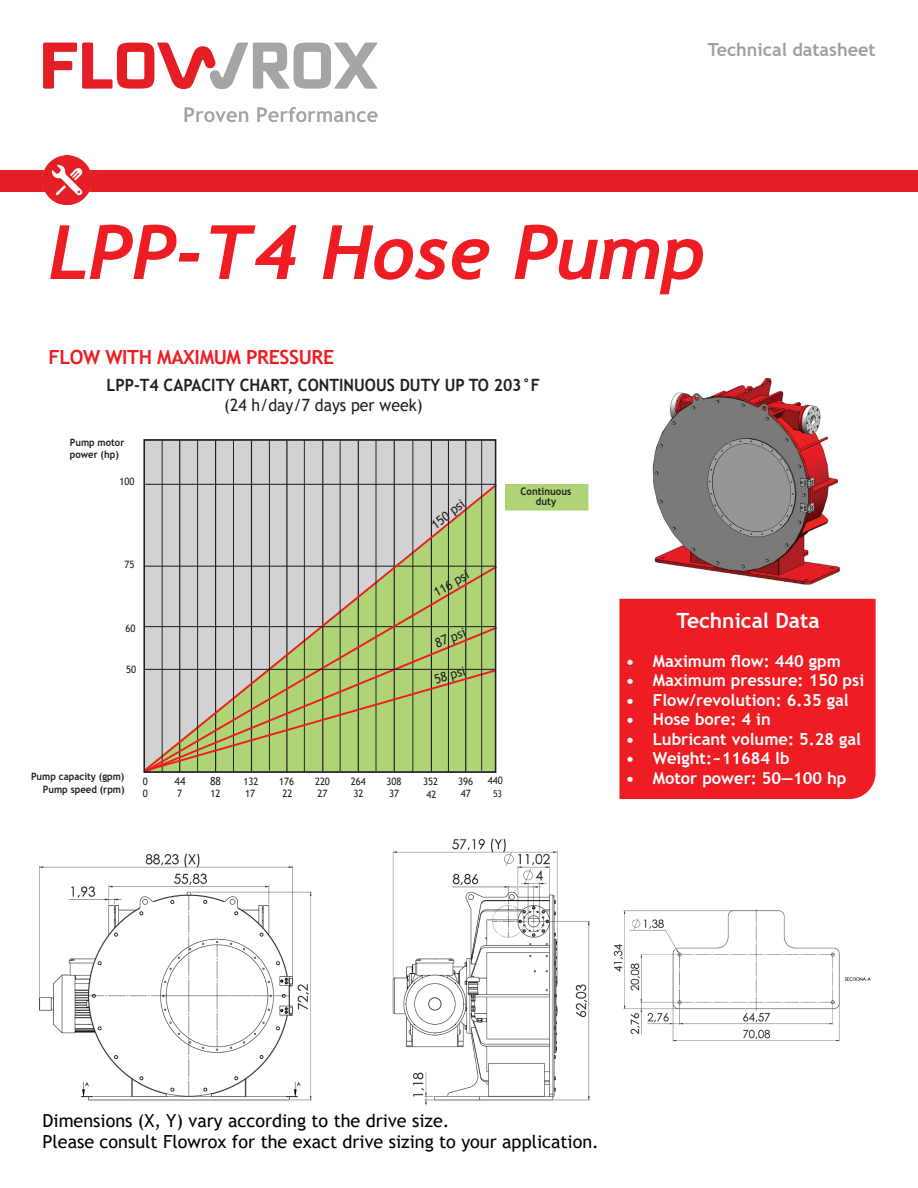
<style>
.page{position:relative;width:918px;height:1188px;background:#fff}
.page>*{position:absolute;margin:0;border:0;box-sizing:border-box;transform-origin:0 0}
.t1{font:italic 700 75px "Trebuchet";color:#ee1d23}
.t2{font:700 21px "Trebuchet MS";color:#fff}
.t3{font:700 19.5px "Trebuchet MS";letter-spacing:-.02em;color:#ee1d23}
.t4{font:18px/21.6px "Trebuchet MS";color:#000}
.t5{font:700 18px "Trebuchet MS";color:#9d9fa2}
.t6{font:700 16.95px "Trebuchet MS";color:#231f20;scale:.94 1}
.t7{font:16.95px "Trebuchet MS";color:#231f20;scale:.94 1}
.t8{font:700 16.5px "Trebuchet MS";color:#fff}
.t9{font:12.9px "Trebuchet MS";color:#231f20;scale:.95 1}
.t10{font:12.9px "Trebuchet MS";color:#231f20;scale:.94 1}
.t11{font:12.75px "Trebuchet MS";color:#231f20}
.t12{font:11.1px "Trebuchet MS";color:#231f20;scale:.94 1}
.t13{font:700 10.35px/10.4px "Trebuchet MS";color:#231f20;text-align:center;scale:.94 1}
.t14{font:10.2px "Trebuchet MS";color:#231f20;scale:.94 1}
.t15{font:700 10.2px/12.1px "Trebuchet MS";color:#231f20;scale:.94 1}
.t16{font:9.3px "Trebuchet MS";color:#231f20;scale:.94 1}
</style>
<div class="page">
<img style="left:613px;top:909px;width:258px;height:133px">
<img style="left:39px;top:838px;width:551px;height:268px">
<img style="left:652px;top:377px;width:188px;height:208px">
<div style="left:145px;top:441px;width:350px;height:331px;background:#d1d2d4"></div>
<hr style="left:179px;top:440px;width:1px;height:332px;background:#231f20">
<hr style="left:215px;top:441px;width:1px;height:331px;background:#231f20">
<hr style="left:251px;top:441px;width:1px;height:330px;background:#231f20">
<hr style="left:286px;top:441px;width:2px;height:332px;background:#231f20">
<hr style="left:322px;top:441px;width:1px;height:331px;background:#231f20">
<hr style="left:358px;top:441px;width:1px;height:330px;background:#231f20">
<hr style="left:394px;top:441px;width:1px;height:331px;background:#231f20">
<hr style="left:431px;top:441px;width:1px;height:331px;background:#231f20">
<svg style="left:146px;top:482px;width:351px;height:82px"></svg>
<hr style="left:162px;top:441px;width:1px;height:331px;background:#231f20">
<hr style="left:197px;top:440px;width:1px;height:332px;background:#231f20">
<hr style="left:233px;top:441px;width:1px;height:331px;background:#231f20">
<hr style="left:269px;top:440px;width:1px;height:330px;background:#231f20">
<hr style="left:304px;top:440px;width:1px;height:332px;background:#231f20">
<hr style="left:340px;top:441px;width:1px;height:331px;background:#231f20">
<hr style="left:376px;top:440px;width:1px;height:331px;background:#231f20">
<hr style="left:413px;top:441px;width:1px;height:331px;background:#231f20">
<div style="left:506px;top:485px;width:82px;height:25px;background:#aed475"></div>
<div style="left:505px;top:484px;width:83px;height:26px;border:1px solid #aed475"></div>
<hr style="left:145px;top:484px;width:350px;height:1px;background:#231f20">
<hr style="left:465px;top:441px;width:1px;height:331px;background:#231f20">
<svg style="left:146px;top:564px;width:351px;height:61px"></svg>
<svg style="left:146px;top:625px;width:351px;height:43px"></svg>
<svg style="left:146px;top:668px;width:351px;height:105px"></svg>
<div style="left:143px;top:439px;width:353px;height:334px;border:2px solid #231f20"></div>
<hr style="left:448px;top:441px;width:1px;height:331px;background:#231f20">
<hr style="left:481px;top:441px;width:1px;height:330px;background:#231f20">
<div style="left:619px;top:598px;width:257px;height:202px;background:#ee1d23"></div>
<div style="left:0;top:170px;width:918px;height:21px;background:#e41e25"></div>
<img style="left:43px;top:156px;width:49px;height:49px">
<svg style="left:43px;top:43px;width:335px;height:46px"></svg>
<svg style="left:185px;top:107px;width:193px;height:15px"></svg>
<p class="t5" style="left:708px;top:38px;width:169px">Technical datasheet</p>
<h1 class="t1" style="left:48px;top:205px;width:659px">LPP-T4 Hose Pump</h1>
<p class="t3" style="left:48px;top:345px;width:287px">FLOW WITH MAXIMUM PRESSURE</p>
<p class="t6" style="left:107px;top:374px;width:463px">LPP-T4 CAPACITY CHART, CONTINUOUS DUTY UP TO 203°F</p>
<p class="t7" style="left:224px;top:395px;width:212px">(24 h/day/7 days per week)</p>
<p class="t15" style="left:70px;top:436px;width:60px">Pump motor power (hp)</p>
<p class="t14" style="left:120px;top:475px;width:17px">100</p>
<p class="t14" style="left:125px;top:558px;width:12px">75</p>
<p class="t14" style="left:125px;top:622px;width:12px">60</p>
<p class="t14" style="left:126px;top:663px;width:12px">50</p>
<p class="t11" style="left:428px;top:520px;width:41px;rotate:-39deg">150 psi</p>
<p class="t11" style="left:430px;top:586px;width:40px;rotate:-30deg">116 psi</p>
<p class="t9" style="left:432px;top:636px;width:35px;rotate:-22deg">87 psi</p>
<p class="t10" style="left:432px;top:671px;width:35px;rotate:-16deg">58 psi</p>
<p class="t13" style="left:521px;top:486px;width:55px">Continuous duty</p>
<p class="t15" style="left:31px;top:770px;width:101px;line-height:13.4px;text-align:right">Pump capacity (gpm)<br>Pump speed (rpm)</p>
<p class="t14" style="left:143px;top:775px;width:7px">0</p>
<p class="t14" style="left:243px;top:775px;width:17px">132</p>
<p class="t14" style="left:279px;top:775px;width:17px">176</p>
<p class="t14" style="left:315px;top:775px;width:17px">220</p>
<p class="t14" style="left:351px;top:775px;width:17px">264</p>
<p class="t14" style="left:387px;top:775px;width:17px">308</p>
<p class="t14" style="left:423px;top:775px;width:17px">352</p>
<p class="t14" style="left:458px;top:775px;width:17px">396</p>
<p class="t14" style="left:488px;top:774px;width:17px">440</p>
<p class="t12" style="left:210px;top:774px;width:13px">88</p>
<p class="t14" style="left:211px;top:787px;width:12px">12</p>
<p class="t12" style="left:175px;top:774px;width:13px">44</p>
<p class="t14" style="left:177px;top:787px;width:7px">7</p>
<p class="t14" style="left:143px;top:787px;width:7px">0</p>
<p class="t14" style="left:245px;top:787px;width:12px">17</p>
<p class="t14" style="left:283px;top:787px;width:12px">22</p>
<p class="t14" style="left:318px;top:787px;width:12px">27</p>
<p class="t14" style="left:353px;top:787px;width:12px">32</p>
<p class="t14" style="left:389px;top:787px;width:12px">37</p>
<p class="t14" style="left:427px;top:787px;width:12px">42</p>
<p class="t14" style="left:461px;top:787px;width:12px">47</p>
<p class="t16" style="left:493px;top:788px;width:11px">53</p>
<p class="t2" style="left:677px;top:607px;width:145px">Technical Data</p>
<p class="t8" style="left:626px;top:650px;width:217px">• Maximum flow: 440 gpm</p>
<p class="t8" style="left:626px;top:670px;width:240px">• Maximum pressure: 150 psi</p>
<p class="t8" style="left:626px;top:689px;width:224px">• Flow/revolution: 6.35 gal</p>
<p class="t8" style="left:626px;top:709px;width:146px">• Hose bore: 4 in</p>
<p class="t8" style="left:626px;top:728px;width:237px">• Lubricant volume: 5.28 gal</p>
<p class="t8" style="left:626px;top:748px;width:165px">• Weight:~11684 lb</p>
<p class="t8" style="left:626px;top:767px;width:222px">• Motor power: 50—100 hp</p>
<p class="t4" style="left:43px;top:1110px;width:558px">Dimensions (X, Y) vary according to the drive size.<br>Please consult Flowrox for the exact drive sizing to your application.</p>
</div>
